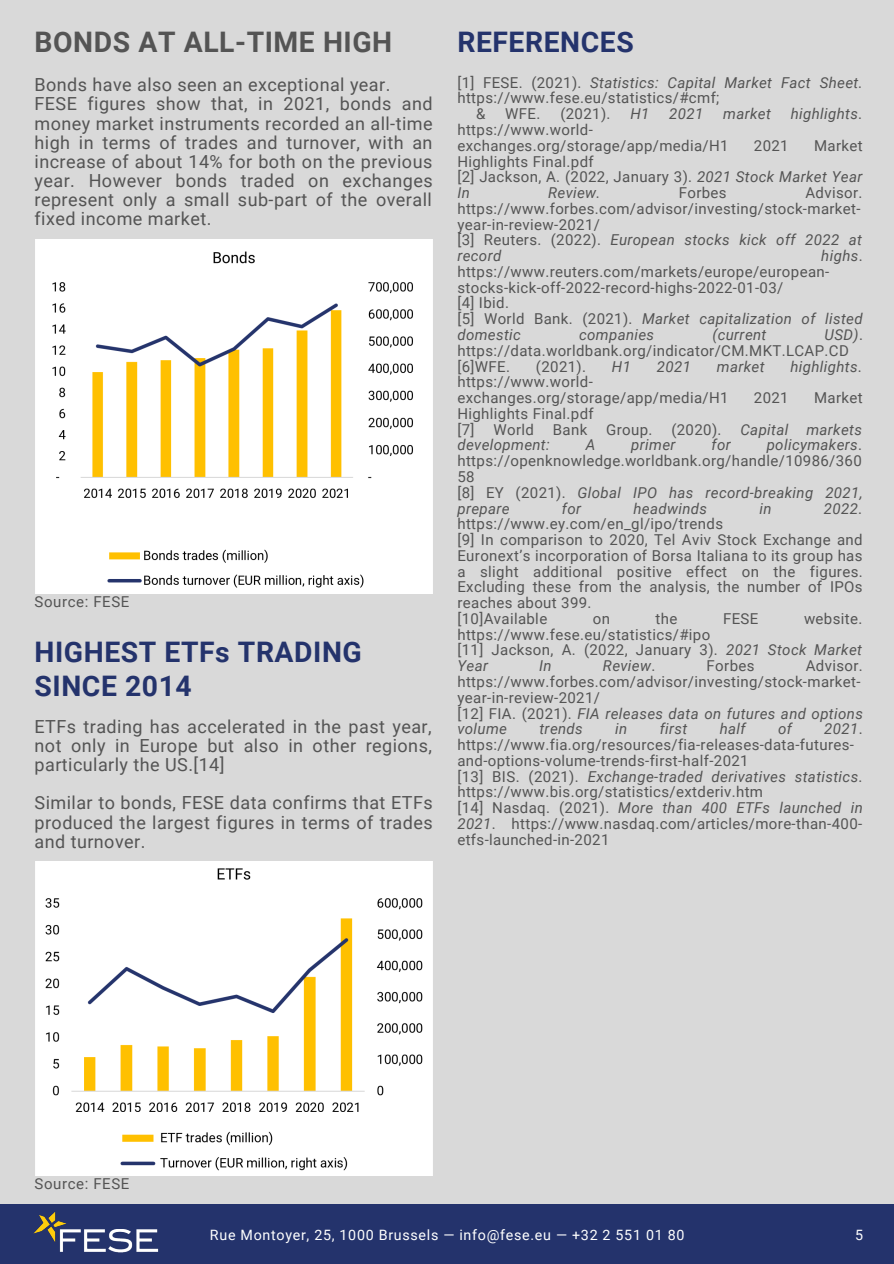
<style>
.page{position:relative;width:894px;height:1264px;background:#fff}
.page>*{position:absolute;margin:0;border:0;box-sizing:border-box;transform-origin:0 0}
.t1{font:700 28.35px/33.8px "Roboto";letter-spacing:.02em;color:#24336c}
.t2{font:700 28.35px "Roboto";letter-spacing:.02em;color:#545454}
.t3{font:18px/19.2px "Roboto";letter-spacing:.025em;color:#545454;text-align:justify}
.t4{font:15px/15.8px "Roboto";letter-spacing:.025em;color:#545454}
.t5{font:italic 15px/15.8px "Roboto";letter-spacing:.025em;color:#545454}
.t6{font:14.25px "Roboto";letter-spacing:.05em;color:#fff}
.s1{font-style:italic}
.s2{font-style:normal}
</style>
<div class="page">
<div style="left:0;top:0;width:893px;height:1263px;background:#d9d9d9"></div>
<div style="left:0;top:1203px;width:893px;height:60px;background:#24336c"></div>
<img style="left:59px;top:1229px;width:100px;height:24px">
<img style="left:33px;top:1212px;width:37px;height:34px">
<img style="left:35px;top:240px;width:397px;height:353px">
<img style="left:35px;top:861px;width:398px;height:314px">
<p class="t2" style="left:35px;top:26px;width:359px">BONDS AT ALL-TIME HIGH</p>
<p class="t3" style="left:35px;top:75px;width:357px">Bonds have also seen an exceptional year.</p>
<p class="t3" style="left:35px;top:95px;width:399px">FESE figures show that, in 2021, bonds and money market instruments recorded an all-time high in terms of trades and turnover, with an increase of about 14% for both on the previous year. However bonds traded on exchanges represent only a small sub-part of the overall fixed income market.</p>
<p class="t4" style="left:35px;top:594px;width:96px">Source: FESE</p>
<p class="t1" style="left:35px;top:636px;width:329px">HIGHEST ETFs TRADING<br>SINCE 2014</p>
<p class="t3" style="left:35px;top:717px;width:399px">ETFs trading has accelerated in the past year, not only in Europe but also in other regions, particularly the US.[14]</p>
<p class="t3" style="left:35px;top:793px;width:399px">Similar to bonds, FESE data confirms that ETFs produced the largest figures in terms of trades and turnover.</p>
<p class="t1" style="left:457px;top:25px;width:178px">REFERENCES</p>
<p class="t4" style="left:457px;top:75px;width:406px">[1] FESE. (2021). <span class="s1">Statistics: Capital Market Fact Sheet. </span>https://www.fese.eu/statistics/#cmf;</p>
<p class="t4" style="left:476px;top:106px;width:11px">&amp;</p>
<p class="t4" style="left:505px;top:106px;width:37px">WFE.</p>
<p class="t4" style="left:560px;top:106px;width:52px">(2021).</p>
<p class="t5" style="left:630px;top:106px;width:21px">H1</p>
<p class="t5" style="left:669px;top:106px;width:36px">2021</p>
<p class="t5" style="left:723px;top:106px;width:49px">market</p>
<p class="t5" style="left:790px;top:106px;width:73px">highlights<span class="s2">.</span></p>
<p class="t4" style="left:457px;top:122px;width:272px">https://www.world&shy;exchanges.org/storage/app/media/H1</p>
<p class="t4" style="left:753px;top:138px;width:36px">2021</p>
<p class="t4" style="left:813px;top:138px;width:50px">Market</p>
<p class="t4" style="left:457px;top:153px;width:138px">Highlights Final.pdf</p>
<p class="t4" style="left:457px;top:169px;width:406px">[2] Jackson, A. (2022, January 3). <span class="s1">2021 Stock Market Year<br>In</span></p>
<p class="t4" style="left:457px;top:185px;width:406px;text-indent:348px">Advisor. https://www.forbes.com/advisor/investing/stock-market&shy;year-in-review-2021/</p>
<p class="t5" style="left:457px;top:232px;width:406px"><span class="s2">[3] Reuters. (2022).</span> European stocks kick off 2022 at record</p>
<p class="t5" style="left:548px;top:185px;width:54px">Review.</p>
<p class="t4" style="left:678px;top:185px;width:49px">Forbes</p>
<p class="t4" style="left:457px;top:248px;width:406px;text-indent:364px"><span class="s1">highs</span>. https://www.reuters.com/markets/europe/european&shy;stocks-kick-off-2022-record-highs-2022-01-03/</p>
<p class="t4" style="left:457px;top:295px;width:53px">[4] Ibid.</p>
<p class="t5" style="left:457px;top:311px;width:406px"><span class="s2">[5] World Bank. (2021).</span> Market capitalization of listed domestic</p>
<p class="t5" style="left:579px;top:327px;width:77px">companies</p>
<p class="t5" style="left:712px;top:327px;width:56px">(current</p>
<p class="t4" style="left:457px;top:327px;width:407px;text-indent:367px"><span class="s1">USD)</span>. https://data.worldbank.org/indicator/CM.MKT.LCAP.CD</p>
<p class="t4" style="left:457px;top:358px;width:54px">[6]WFE.</p>
<p class="t4" style="left:535px;top:358px;width:52px">(2021).</p>
<p class="t5" style="left:611px;top:358px;width:21px">H1</p>
<p class="t5" style="left:656px;top:358px;width:36px">2021</p>
<p class="t5" style="left:716px;top:358px;width:49px">market</p>
<p class="t5" style="left:790px;top:358px;width:73px">highlights<span class="s2">.</span></p>
<p class="t4" style="left:457px;top:374px;width:272px">https://www.world&shy;exchanges.org/storage/app/media/H1</p>
<p class="t4" style="left:753px;top:390px;width:36px">2021</p>
<p class="t4" style="left:813px;top:390px;width:50px">Market</p>
<p class="t4" style="left:457px;top:406px;width:138px">Highlights Final.pdf</p>
<p class="t4" style="left:457px;top:421px;width:19px">[7]</p>
<p class="t4" style="left:493px;top:421px;width:42px">World</p>
<p class="t4" style="left:552px;top:421px;width:36px">Bank</p>
<p class="t4" style="left:606px;top:421px;width:48px">Group.</p>
<p class="t4" style="left:671px;top:421px;width:52px">(2020).</p>
<p class="t5" style="left:740px;top:421px;width:123px">Capital markets</p>
<p class="t5" style="left:457px;top:437px;width:94px">development:</p>
<p class="t5" style="left:585px;top:437px;width:11px">A</p>
<p class="t5" style="left:631px;top:437px;width:46px">primer</p>
<p class="t5" style="left:711px;top:437px;width:21px">for</p>
<p class="t4" style="left:457px;top:437px;width:406px;text-align:justify;text-indent:309px"><span class="s1">policymakers</span>. https://openknowledge.worldbank.org/handle/10986/360<br>58</p>
<p class="t5" style="left:457px;top:485px;width:406px"><span class="s2">[8] EY (2021).</span> Global IPO has record-breaking 2021, prepare</p>
<p class="t5" style="left:561px;top:500px;width:21px">for</p>
<p class="t5" style="left:633px;top:500px;width:75px">headwinds</p>
<p class="t5" style="left:759px;top:500px;width:14px">in</p>
<p class="t5" style="left:823px;top:500px;width:40px">2022<span class="s2">.</span></p>
<p class="t4" style="left:457px;top:516px;width:267px">https://www.ey.com/en_gl/ipo/trends</p>
<p class="t4" style="left:457px;top:532px;width:407px;text-align:justify">[9] In comparison to 2020, Tel Aviv Stock Exchange and Euronext’s incorporation of Borsa Italiana to its group has a slight additional positive effect on the figures.<br>Excluding these from the analysis, the number of IPOs reaches about 399.</p>
<p class="t4" style="left:457px;top:611px;width:91px">[10]Available</p>
<p class="t4" style="left:592px;top:611px;width:19px">on</p>
<p class="t4" style="left:655px;top:611px;width:23px">the</p>
<p class="t4" style="left:722px;top:611px;width:37px">FESE</p>
<p class="t4" style="left:803px;top:611px;width:60px">website.</p>
<p class="t4" style="left:457px;top:626px;width:254px">https://www.fese.eu/statistics/#ipo</p>
<p class="t4" style="left:457px;top:642px;width:406px">[11] Jackson, A. (2022, January 3). <span class="s1">2021 Stock Market<br>Year</span></p>
<p class="t4" style="left:457px;top:658px;width:407px;text-indent:348px">Advisor. https://www.forbes.com/advisor/investing/stock-market&shy;year-in-review-2021/</p>
<p class="t5" style="left:457px;top:705px;width:407px"><span class="s2">[12] FIA. (2021).</span> FIA releases data on futures and options volume</p>
<p class="t5" style="left:539px;top:658px;width:14px">In</p>
<p class="t5" style="left:602px;top:658px;width:54px">Review<span class="s2">.</span></p>
<p class="t4" style="left:706px;top:658px;width:49px">Forbes</p>
<p class="t5" style="left:539px;top:721px;width:45px">trends</p>
<p class="t5" style="left:615px;top:721px;width:14px">in</p>
<p class="t5" style="left:659px;top:721px;width:29px">first</p>
<p class="t5" style="left:719px;top:721px;width:27px">half</p>
<p class="t5" style="left:777px;top:721px;width:15px">of</p>
<p class="t4" style="left:457px;top:721px;width:406px;text-indent:367px"><span class="s1">2021</span>. https://www.fia.org/resources/fia-releases-data-futures&shy;and-options-volume-trends-first-half-2021</p>
<p class="t4" style="left:457px;top:768px;width:406px">[13] BIS. (2021). <span class="s1">Exchange-traded derivatives statistics</span>. https://www.bis.org/statistics/extderiv.htm</p>
<p class="t4" style="left:457px;top:800px;width:407px;text-align:justify">[14] Nasdaq. (2021). <span class="s1">More than 400 ETFs launched in 2021</span>. https://www.nasdaq.com/articles/more-than-400- etfs-launched-in-2021</p>
<p class="t4" style="left:35px;top:1175px;width:96px">Source: FESE</p>
<p class="t6" style="left:210px;top:1226px;width:476px">Rue Montoyer, 25, 1000 Brussels — info@fese.eu — +32 2 551 01 80</p>
<p class="t6" style="left:855px;top:1226px;width:9px">5</p>
</div>
